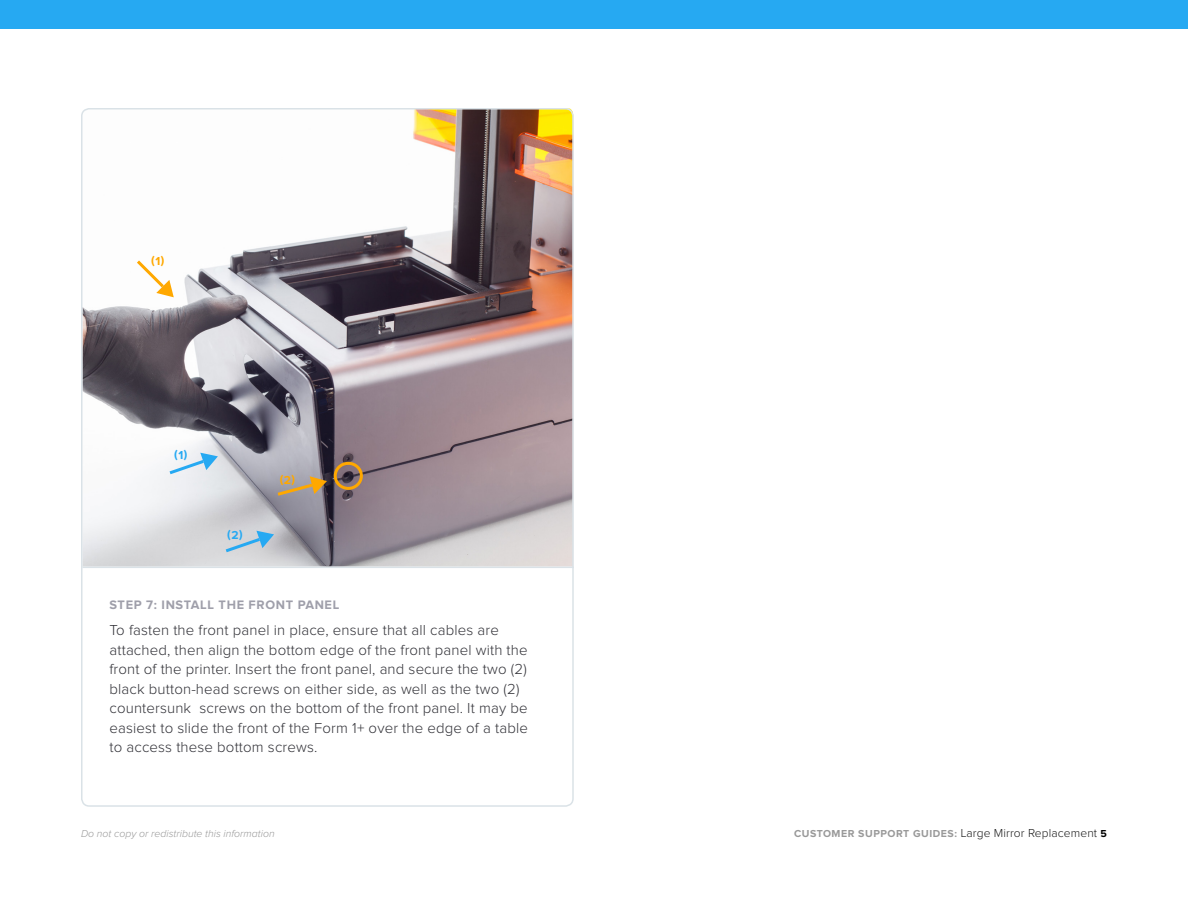
<style>
.page{position:relative;width:1188px;height:918px;background:#fff}
.page>*{position:absolute;margin:0;border:0;box-sizing:border-box;transform-origin:0 0}
.t1{font:300 15px/19.5px "Proxima Nova";letter-spacing:.01em;color:#323238}
.t2{font:700 12.75px "Proxima Nova";letter-spacing:.05em;color:#9f9faa}
.t3{font:700 12px "Proxima Nova";color:#ffa800}
.t4{font:700 12px "Proxima Nova";color:#26a9f2}
.t5{font:700 10.5px "Proxima Nova";letter-spacing:.05em;color:#999}
.t6{font:italic 300 10.5px "Proxima Nova";color:#999}
.s1{font-weight:300;font-size:12px;color:#1a1a1a}
.s2{color:#000}
</style>
<div class="page">
<div style="left:0;top:0;width:1188px;height:28px;background:#26a9f2"></div>
<img style="left:84px;top:109px;width:488px;height:458px">
<hr style="left:82px;top:567px;width:492px;height:1px;background:#dae2e7">
<div style="left:81px;top:108px;width:493px;height:699px;border:2px solid #dae2e7;border-radius:8px"></div>
<svg style="left:222px;top:531px;width:52px;height:24px"></svg>
<svg style="left:274px;top:476px;width:53px;height:22px"></svg>
<svg style="left:166px;top:453px;width:52px;height:24px"></svg>
<svg style="left:134px;top:257px;width:40px;height:40px"></svg>
<div style="left:334px;top:462px;width:29px;height:28px;border:3px solid #ffa800;border-radius:50%"></div>
<p class="t3" style="left:151px;top:256px;width:15px">(1)</p>
<p class="t4" style="left:174px;top:450px;width:15px">(1)</p>
<p class="t4" style="left:227px;top:529px;width:17px">(2)</p>
<p class="t3" style="left:280px;top:474px;width:17px">(2)</p>
<p class="t2" style="left:110px;top:599px;width:231px">STEP 7: INSTALL THE FRONT PANEL</p>
<p class="t1" style="left:110px;top:621px;width:420px">To fasten the front panel in place, ensure that all cables are attached, then align the bottom edge of the front panel with the front of the printer. Insert the front panel, and secure the two (2) black button-head screws on either side, as well as the two (2) countersunk screws on the bottom of the front panel. It may be easiest to slide the front of the Form 1+ over the edge of a table to access these bottom screws.</p>
<p class="t6" style="left:81px;top:829px;width:195px">Do not copy or redistribute this information</p>
<p class="t5" style="left:794px;top:829px;width:314px">CUSTOMER SUPPORT GUIDES: <span class="s1">Large Mirror Replacement</span> <span class="s2">5</span></p>
</div>
